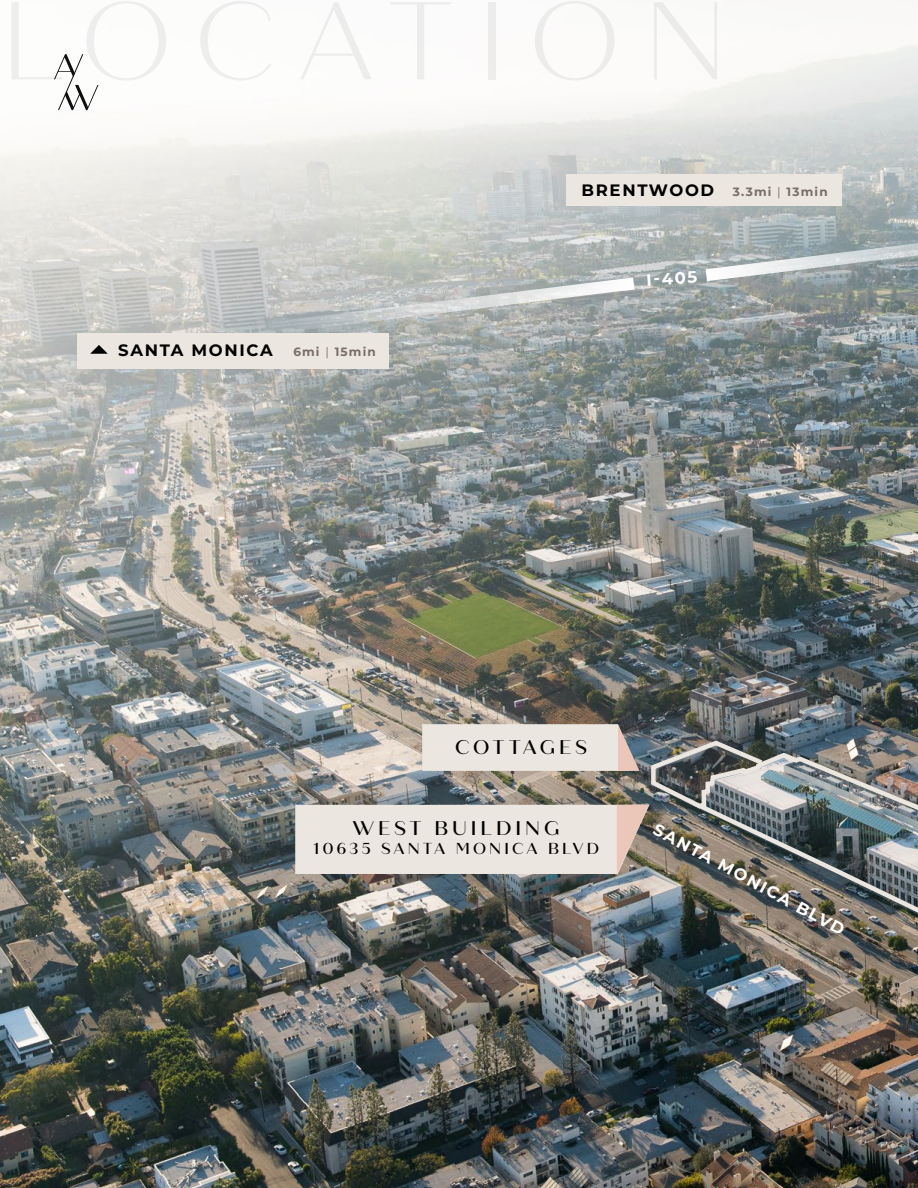
<style>
.page{position:relative;width:918px;height:1188px;background:#fff}
.page>*{position:absolute;margin:0;border:0;box-sizing:border-box;transform-origin:0 0}
.t1{font:500 19.8px "Quiche Sans";letter-spacing:.19em;color:#000}
.t2{font:700 16.5px "Montserrat";letter-spacing:.1em;color:#000}
.t3{font:700 16.5px "Montserrat";color:#fff}
.t4{font:500 15.9px "Quiche Sans";letter-spacing:.195em;color:#000}
.t5{font:700 12px "Montserrat";letter-spacing:.1em;color:#776c68}
.s1{font-weight:400}
.s2{font-size:12px;color:#776c68}
.s3{font-weight:400;font-size:12px;color:#776c68}
</style>
<div class="page">
<img style="left:0;top:170px;width:918px;height:1018px">
<svg style="left:0;top:44px;width:918px;height:126px;fill:#f9f8f6"></svg>
<img style="left:685px;top:750px;width:233px;height:200px">
<div style="left:77px;top:333px;width:312px;height:35px;background:#ebe6df"></div>
<svg style="left:90px;top:345px;width:18px;height:9px"></svg>
<svg style="left:706px;top:217px;width:212px;height:64px;background:#aab4b6"></svg>
<svg style="left:210px;top:277px;width:424px;height:64px;background:#bcbfbe"></svg>
<div style="left:566px;top:174px;width:276px;height:31px;background:#ebe6df"></div>
<img style="left:295px;top:724px;width:472px;height:150px">
<p class="t2" style="left:582px;top:179px;width:134px">BRENTWOOD</p>
<p class="t5" style="left:733px;top:183px;width:96px">3.3mi <span class="s1">|</span> 13min</p>
<p class="t2" style="left:118px;top:339px;width:259px">SANTA MONICA <span class="s2">6mi</span> <span class="s3">|</span> <span class="s2">15min</span></p>
<p class="t3" style="left:646px;top:268px;width:53px;rotate:-4deg">I-405</p>
<p class="t1" style="left:455px;top:735px;width:134px">COTTAGES</p>
<p class="t1" style="left:352px;top:816px;width:209px">WEST BUILDING</p>
<p class="t3" style="left:660px;top:818px;width:216px;rotate:28deg">SANTA MONICA BLVD</p>
<p class="t4" style="left:313px;top:839px;width:288px">10635 SANTA MONICA BLVD</p>
</div>
